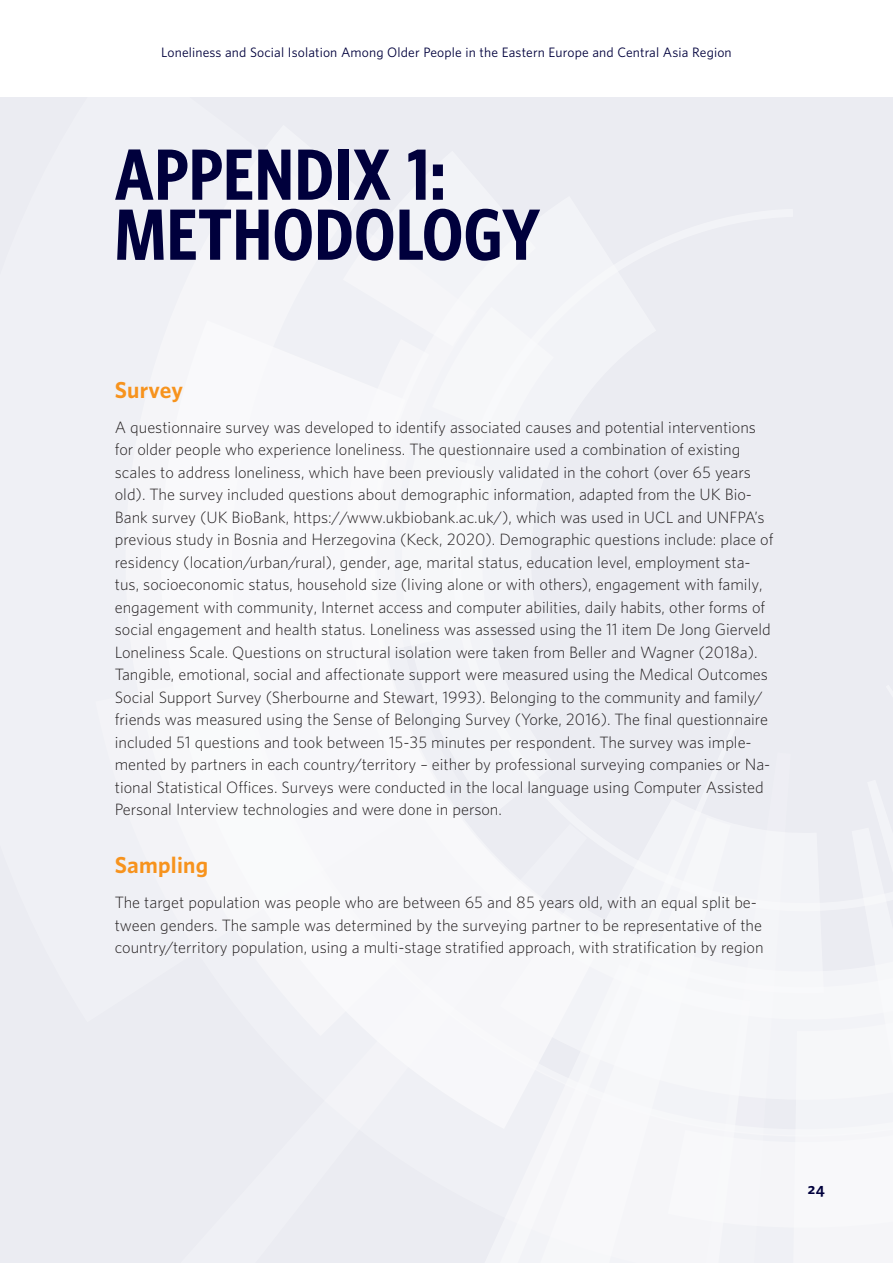
<style>
.page{position:relative;width:893px;height:1263px;background:#fff}
.page>*{position:absolute;margin:0;border:0;box-sizing:border-box;transform-origin:0 0}
.Head_1{font:700 condensed 66px/60px "UNFPA";letter-spacing:.01em;color:#00003c}
.Head_2{font:700 21px "UNFPA";letter-spacing:.01em;color:#f7931d}
.Body{font:300 15px/22.5px "UNFPA";color:#231f20}
.t1{font:13.95px "UNFPA Bold SC";color:#00003c}
.t2{font:12.45px "UNFPA Text";letter-spacing:.01em;color:#00003c}
</style>
<div class="page">
<div style="left:0;top:98px;width:893px;height:1165px;background:#ebecf2"></div>
<div style="left:402px;top:450px;width:51px;height:195px;background:#f6f7f9"></div>
<div style="left:397px;top:307px;width:56px;height:122px;background:#f5f5f8"></div>
<div style="left:161px;top:320px;width:236px;height:353px;background:#f7f7fa"></div>
<svg style="left:453px;top:232px;width:164px;height:441px"></svg>
<svg style="left:139px;top:673px;width:754px;height:590px"></svg>
<p class="t2" style="left:161px;top:44px;width:572px">Loneliness and Social Isolation Among Older People in the Eastern Europe and Central Asia Region</p>
<p class="Head_1" style="left:115px;top:143px;width:426px">APPENDIX 1:<br>METHODOLOGY</p>
<p class="Head_2" style="left:115px;top:375px;width:70px">Survey</p>
<p class="Body" style="left:115px;top:415px;width:660px">A questionnaire survey was developed to identify associated causes and potential interventions for older people who experience loneliness. The questionnaire used a combination of existing scales to address loneliness, which have been previously validated in the cohort (over 65 years old). The survey included questions about demographic information, adapted from the UK Bio-Bank survey (UK BioBank, https://www.ukbiobank.ac.uk/), which was used in UCL and UNFPA’s previous study in Bosnia and Herzegovina (Keck, 2020). Demographic questions include: place of residency (location/urban/rural), gender, age, marital status, education level, employment sta&shy;tus, socioeconomic status, household size (living alone or with others), engagement with family, engagement with community, Internet access and computer abilities, daily habits, other forms of social engagement and health status. Loneliness was assessed using the 11 item De Jong Gierveld Loneliness Scale. Questions on structural isolation were taken from Beller and Wagner (2018a).<br>Tangible, emotional, social and affectionate support were measured using the Medical Outcomes Social Support Survey (Sherbourne and Stewart, 1993). Belonging to the community and family/ friends was measured using the Sense of Belonging Survey (Yorke, 2016). The final questionnaire included 51 questions and took between 15-35 minutes per respondent. The survey was imple&shy;mented by partners in each country/territory – either by professional surveying companies or Na&shy;tional Statistical Offices. Surveys were conducted in the local language using Computer Assisted Personal Interview technologies and were done in person.</p>
<p class="Head_2" style="left:115px;top:851px;width:95px">Sampling</p>
<p class="Body" style="left:115px;top:891px;width:650px">The target population was people who are between 65 and 85 years old, with an equal split be&shy;tween genders. The sample was determined by the surveying partner to be representative of the country/territory population, using a multi-stage stratified approach, with stratification by region</p>
<p class="t1" style="left:808px;top:1179px;width:19px">24</p>
</div>
